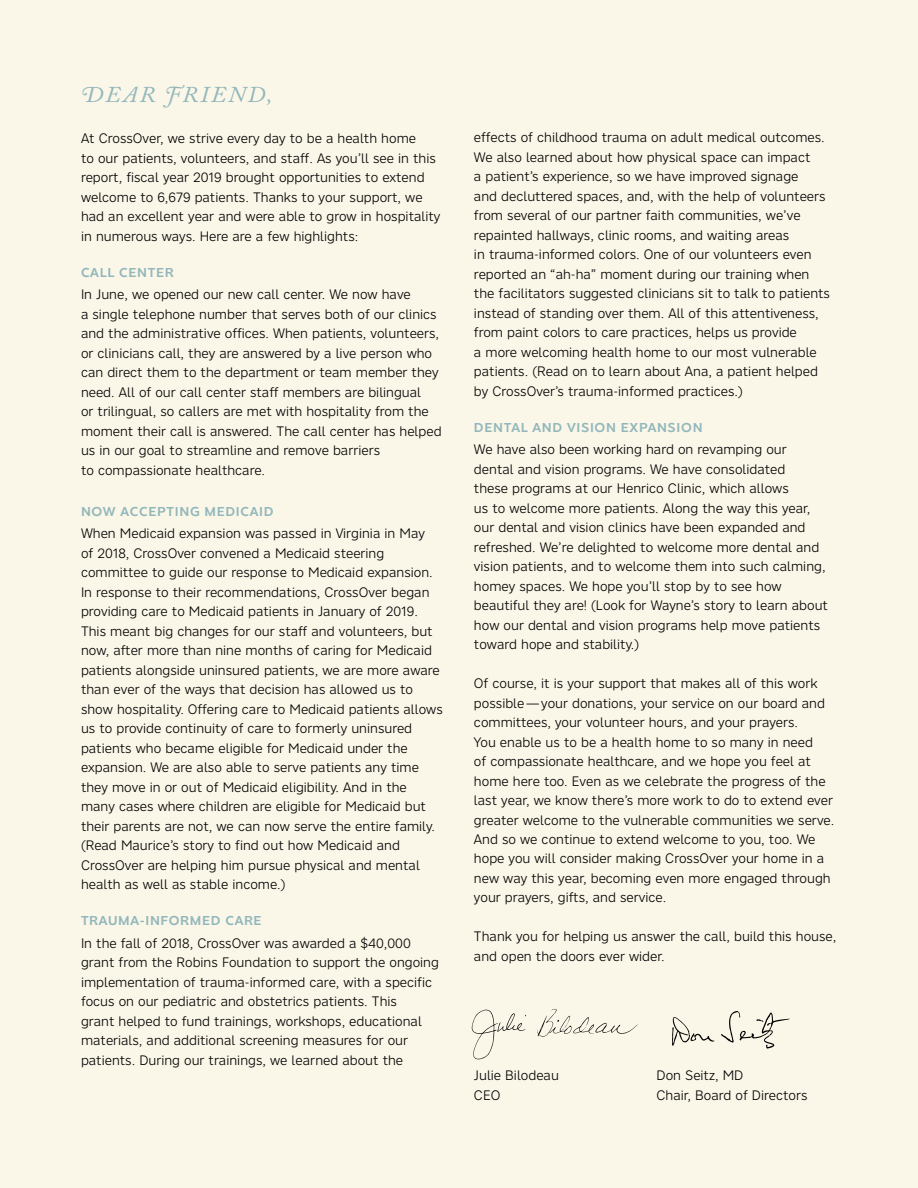
<style>
.page{position:relative;width:918px;height:1188px;background:#faf6e8}
.page>*{position:absolute;margin:0;border:0;box-sizing:border-box;transform-origin:0 0}
.t1{font:italic 22.5px "Adobe Caslon Pro";letter-spacing:.105em;color:#92b7bb}
.t2{font:300 13.5px/19.5px "Nort";color:#000}
.t3{font:600 13.5px "Clarika Grotesque";letter-spacing:.05em;color:#92b7bb}
</style>
<div class="page">
<svg style="left:672px;top:1017px;width:42px;height:29px"></svg>
<svg style="left:721px;top:1011px;width:69px;height:38px"></svg>
<svg style="left:472px;top:1009px;width:54px;height:50px"></svg>
<svg style="left:537px;top:1009px;width:101px;height:28px"></svg>
<h1 class="t1" style="left:81px;top:81px;width:193px">DEAR FRIEND,</h1>
<p class="t2" style="left:81px;top:128px;width:361px">At CrossOver, we strive every day to be a health home<br>to our patients, volunteers, and staff. As you’ll see in this report, fiscal year 2019 brought opportunities to extend welcome to 6,679 patients. Thanks to your support, we had an excellent year and were able to grow in hospitality in numerous ways. Here are a few highlights:</p>
<p class="t3" style="left:81px;top:263px;width:94px">CALL CENTER</p>
<p class="t2" style="left:81px;top:284px;width:362px">In June, we opened our new call center. We now have<br>a single telephone number that serves both of our clinics and the administrative offices. When patients, volunteers, or clinicians call, they are answered by a live person who can direct them to the department or team member they need. All of our call center staff members are bilingual<br>or trilingual, so callers are met with hospitality from the moment their call is answered. The call center has helped us in our goal to streamline and remove barriers<br>to compassionate healthcare.</p>
<p class="t3" style="left:81px;top:502px;width:194px">NOW ACCEPTING MEDICAID</p>
<p class="t2" style="left:81px;top:523px;width:363px">When Medicaid expansion was passed in Virginia in May<br>of 2018, CrossOver convened a Medicaid steering committee to guide our response to Medicaid expansion.<br>In response to their recommendations, CrossOver began providing care to Medicaid patients in January of 2019.<br>This meant big changes for our staff and volunteers, but now, after more than nine months of caring for Medicaid patients alongside uninsured patients, we are more aware than ever of the ways that decision has allowed us to show hospitality. Offering care to Medicaid patients allows us to provide continuity of care to formerly uninsured patients who became eligible for Medicaid under the expansion. We are also able to serve patients any time they move in or out of Medicaid eligibility. And in the many cases where children are eligible for Medicaid but their parents are not, we can now serve the entire family. (Read Maurice’s story to find out how Medicaid and CrossOver are helping him pursue physical and mental health as well as stable income.)</p>
<p class="t3" style="left:81px;top:911px;width:182px">TRAUMA-INFORMED CARE</p>
<p class="t2" style="left:81px;top:933px;width:359px">In the fall of 2018, CrossOver was awarded a $40,000 grant from the Robins Foundation to support the ongoing implementation of trauma-informed care, with a specific focus on our pediatric and obstetrics patients. This<br>grant helped to fund trainings, workshops, educational materials, and additional screening measures for our patients. During our trainings, we learned about the</p>
<p class="t2" style="left:474px;top:127px;width:358px">effects of childhood trauma on adult medical outcomes.<br>We also learned about how physical space can impact<br>a patient’s experience, so we have improved signage<br>and decluttered spaces, and, with the help of volunteers from several of our partner faith communities, we’ve repainted hallways, clinic rooms, and waiting areas<br>in trauma-informed colors. One of our volunteers even reported an “ah-ha” moment during our training when the facilitators suggested clinicians sit to talk to patients instead of standing over them. All of this attentiveness, from paint colors to care practices, helps us provide<br>a more welcoming health home to our most vulnerable patients. (Read on to learn about Ana, a patient helped by CrossOver’s trauma-informed practices.)</p>
<p class="t3" style="left:474px;top:418px;width:230px">DENTAL AND VISION EXPANSION</p>
<p class="t2" style="left:474px;top:439px;width:356px">We have also been working hard on revamping our dental and vision programs. We have consolidated<br>these programs at our Henrico Clinic, which allows<br>us to welcome more patients. Along the way this year, our dental and vision clinics have been expanded and refreshed. We’re delighted to welcome more dental and vision patients, and to welcome them into such calming, homey spaces. We hope you’ll stop by to see how beautiful they are! (Look for Wayne’s story to learn about how our dental and vision programs help move patients toward hope and stability.)</p>
<p class="t2" style="left:474px;top:673px;width:362px">Of course, it is your support that makes all of this work possible—your donations, your service on our board and committees, your volunteer hours, and your prayers.<br>You enable us to be a health home to so many in need<br>of compassionate healthcare, and we hope you feel at home here too. Even as we celebrate the progress of the last year, we know there’s more work to do to extend ever greater welcome to the vulnerable communities we serve.<br>And so we continue to extend welcome to you, too. We hope you will consider making CrossOver your home in a new way this year, becoming even more engaged through your prayers, gifts, and service.</p>
<p class="t2" style="left:474px;top:927px;width:364px">Thank you for helping us answer the call, build this house, and open the doors ever wider.</p>
<p class="t2" style="left:474px;top:1065px;width:86px">Julie Bilodeau</p>
<p class="t2" style="left:657px;top:1065px;width:88px">Don Seitz, MD</p>
<p class="t2" style="left:474px;top:1085px;width:28px">CEO</p>
<p class="t2" style="left:657px;top:1085px;width:152px">Chair, Board of Directors</p>
</div>
